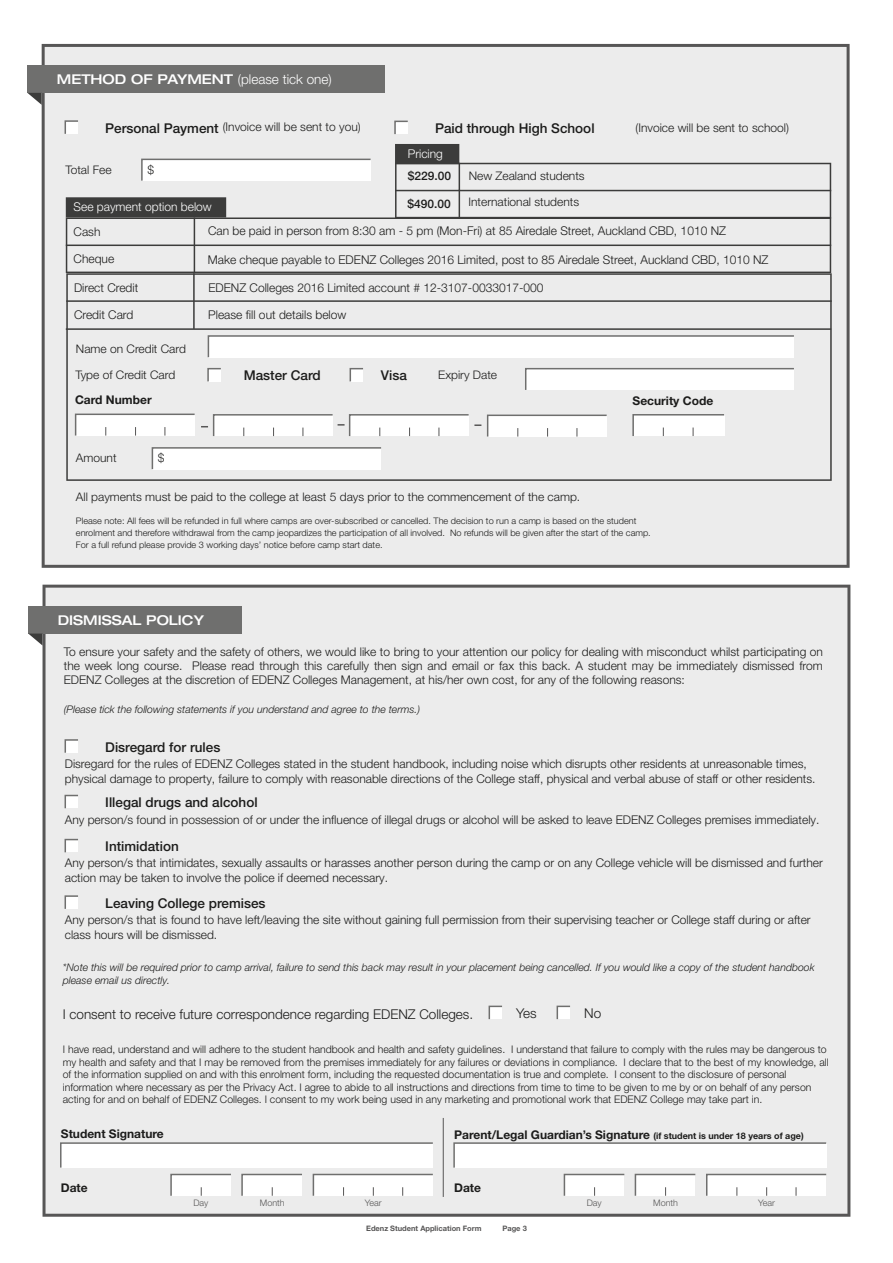
<style>
.page{position:relative;width:893px;height:1263px;background:#fff}
.page>*{position:absolute;margin:0;border:0;box-sizing:border-box;transform-origin:0 0}
.t1{font:500 13.5px "Helvetica Neue LT Pro";color:#1c1c1b}
.t2{font:300 13.5px "Helvetica Neue LT Pro";color:#1c1c1b}
.t3{font:500 expanded 13.5px "Helvetica Neue LT Pro";color:#fff}
.t4{font:300 12px/15.3px "Helvetica Neue LT Pro";color:#1c1c1b}
.t5{font:700 12px "Helvetica Neue LT Pro";color:#1c1c1b}
.t6{font:300 12px "Helvetica Neue LT Pro";color:#fff}
.t7{font:300 11.85px/26px "Helvetica Neue LT Pro";color:#1c1c1b}
.t8{font:500 11.85px "Helvetica Neue LT Pro";color:#1c1c1b}
.t9{font:300 10.5px/12.6px "Helvetica Neue LT Pro";color:#1c1c1b}
.t10{font:italic 300 10.5px/12.6px "Helvetica Neue LT Pro";color:#1c1c1b}
.t11{font:300 9px/11.9px "Helvetica Neue LT Pro";color:#1c1c1b}
.t12{font:300 9px "Helvetica Neue LT Pro";color:#575656}
.t13{font:700 7.5px "Helvetica Neue LT Pro";color:#575656}
.s1{font-weight:300;font-stretch:normal}
.s2{font-weight:500;font-size:13.5px}
.s3{font-size:9px}
</style>
<div class="page">
<div style="left:43px;top:585px;width:807px;height:632px;background:#ececec"></div>
<div style="left:28px;top:606px;width:213px;height:27px;background:#6f6f6e"></div>
<svg style="left:28px;top:633px;width:15px;height:12px"></svg>
<div style="left:42px;top:44px;width:808px;height:524px;background:#ececec"></div>
<div style="left:27px;top:65px;width:358px;height:28px;background:#6f6f6e"></div>
<svg style="left:27px;top:93px;width:15px;height:12px"></svg>
<svg style="left:64px;top:120px;width:16px;height:15px"></svg>
<svg style="left:394px;top:120px;width:15px;height:16px"></svg>
<div style="left:66px;top:273px;width:766px;height:208px;background:#ececec"></div>
<hr style="left:66px;top:300px;width:766px;height:2px;background:#3c3c3b">
<hr style="left:193px;top:273px;width:2px;height:56px;background:#3c3c3b">
<hr style="left:66px;top:328px;width:765px;height:2px;background:#3c3c3b">
<svg style="left:207px;top:334px;width:588px;height:25px"></svg>
<svg style="left:207px;top:367px;width:15px;height:16px"></svg>
<svg style="left:349px;top:367px;width:16px;height:16px"></svg>
<svg style="left:524px;top:367px;width:271px;height:24px"></svg>
<svg style="left:74px;top:413px;width:534px;height:25px"></svg>
<svg style="left:632px;top:413px;width:94px;height:24px"></svg>
<svg style="left:151px;top:446px;width:232px;height:25px"></svg>
<svg style="left:64px;top:738px;width:16px;height:16px"></svg>
<svg style="left:64px;top:794px;width:16px;height:16px"></svg>
<svg style="left:64px;top:838px;width:16px;height:16px"></svg>
<svg style="left:64px;top:894px;width:16px;height:16px"></svg>
<svg style="left:488px;top:1005px;width:16px;height:16px"></svg>
<svg style="left:556px;top:1005px;width:16px;height:16px"></svg>
<svg style="left:59px;top:1141px;width:375px;height:56px"></svg>
<svg style="left:453px;top:1141px;width:375px;height:56px"></svg>
<hr style="left:443px;top:1118px;width:1px;height:79px;background:#575656">
<svg style="left:66px;top:144px;width:765px;height:129px;background:#dadada"></svg>
<p class="t3" style="left:57px;top:71px;width:276px">METHOD OF PAYMENT <span class="s1">(please tick one)</span></p>
<p class="t4" style="left:105px;top:119px;width:257px"><span class="s2">Personal Payment</span> (Invoice will be sent to you)</p>
<p class="t1" style="left:435px;top:120px;width:161px">Paid through High School</p>
<p class="t4" style="left:635px;top:119px;width:155px">(Invoice will be sent to school)</p>
<p class="t7" style="left:65px;top:156px;width:48px">Total Fee</p>
<p class="t7" style="left:147px;top:156px;width:8px">$</p>
<p class="t6" style="left:74px;top:199px;width:140px">See payment option below</p>
<p class="t4" style="left:74px;top:224px;width:28px">Cash</p>
<p class="t4" style="left:74px;top:251px;width:42px">Cheque</p>
<p class="t4" style="left:208px;top:251px;width:562px">Make cheque payable to EDENZ Colleges 2016 Limited, post to 85 Airedale Street, Auckland CBD, 1010 NZ</p>
<p class="t4" style="left:74px;top:280px;width:66px">Direct Credit</p>
<p class="t4" style="left:74px;top:307px;width:61px">Credit Card</p>
<p class="t6" style="left:408px;top:147px;width:37px">Pricing</p>
<p class="t8" style="left:408px;top:169px;width:45px">$229.00</p>
<p class="t7" style="left:469px;top:163px;width:118px">New Zealand students</p>
<p class="t8" style="left:408px;top:197px;width:45px">$490.00</p>
<p class="t7" style="left:468px;top:189px;width:112px">International students</p>
<p class="t4" style="left:208px;top:223px;width:519px">Can be paid in person from 8:30 am - 5 pm (Mon-Fri) at 85 Airedale Street, Auckland CBD, 1010 NZ</p>
<p class="t4" style="left:208px;top:280px;width:337px">EDENZ Colleges 2016 Limited account # 12-3107-0033017-000</p>
<p class="t4" style="left:208px;top:307px;width:140px">Please fill out details below</p>
<p class="t7" style="left:75px;top:335px;width:112px">Name on Credit Card<br>Type of Credit Card</p>
<p class="t1" style="left:244px;top:367px;width:79px">Master Card</p>
<p class="t1" style="left:381px;top:367px;width:28px">Visa</p>
<p class="t7" style="left:438px;top:361px;width:60px">Expiry Date</p>
<p class="t5" style="left:75px;top:392px;width:78px">Card Number</p>
<p class="t5" style="left:633px;top:393px;width:82px">Security Code</p>
<p class="t7" style="left:76px;top:445px;width:42px">Amount</p>
<p class="t7" style="left:158px;top:445px;width:8px">$</p>
<p class="t7" style="left:76px;top:483px;width:506px">All payments must be paid to the college at least 5 days prior to the commencement of the camp.</p>
<p class="t11" style="left:76px;top:515px;width:576px">Please note: All fees will be refunded in full where camps are over-subscribed or cancelled. The decision to run a camp is based on the student enrolment and therefore withdrawal from the camp jeopardizes the participation of all involved. No refunds will be given after the start of the camp.<br>For a full refund please provide 3 working days’ notice before camp start date.</p>
<p class="t3" style="left:58px;top:612px;width:148px">DISMISSAL POLICY</p>
<p class="t4" style="left:64px;top:644px;width:761px;line-height:14.4px;text-align:justify">To ensure your safety and the safety of others, we would like to bring to your attention our policy for dealing with misconduct whilst participating on the week long course. Please read through this carefully then sign and email or fax this back. A student may be immediately dismissed from EDENZ Colleges at the discretion of EDENZ Colleges Management, at his/her own cost, for any of the following reasons:</p>
<p class="t10" style="left:64px;top:703px;width:358px">(Please tick the following statements if you understand and agree to the terms.)</p>
<p class="t1" style="left:105px;top:739px;width:117px">Disregard for rules</p>
<p class="t4" style="left:65px;top:755px;width:752px">Disregard for the rules of EDENZ Colleges stated in the student handbook, including noise which disrupts other residents at unreasonable times, physical damage to property, failure to comply with reasonable directions of the College staff, physical and verbal abuse of staff or other residents.</p>
<p class="t1" style="left:105px;top:794px;width:154px">Illegal drugs and alcohol</p>
<p class="t4" style="left:65px;top:812px;width:756px">Any person/s found in possession of or under the influence of illegal drugs or alcohol will be asked to leave EDENZ Colleges premises immediately.</p>
<p class="t1" style="left:105px;top:838px;width:75px">Intimidation</p>
<p class="t4" style="left:65px;top:855px;width:760px">Any person/s that intimidates, sexually assaults or harasses another person during the camp or on any College vehicle will be dismissed and further action may be taken to involve the police if deemed necessary.</p>
<p class="t1" style="left:105px;top:895px;width:162px">Leaving College premises</p>
<p class="t4" style="left:65px;top:911px;width:747px">Any person/s that is found to have left/leaving the site without gaining full permission from their supervising teacher or College staff during or after class hours will be dismissed.</p>
<p class="t10" style="left:63px;top:961px;width:753px">*Note this will be required prior to camp arrival, failure to send this back may result in your placement being cancelled. If you would like a copy of the student handbook please email us directly.</p>
<p class="t2" style="left:63px;top:1006px;width:412px">I consent to receive future correspondence regarding EDENZ Colleges.</p>
<p class="t2" style="left:516px;top:1005px;width:22px">Yes</p>
<p class="t2" style="left:584px;top:1005px;width:19px">No</p>
<p class="t9" style="left:63px;top:1043px;width:767px">I have read, understand and will adhere to the student handbook and health and safety guidelines. I understand that failure to comply with the rules may be dangerous to my health and safety and that I may be removed from the premises immediately for any failures or deviations in compliance. I declare that to the best of my knowledge, all of the information supplied on and with this enrolment form, including the requested documentation is true and complete. I consent to the disclosure of personal information where necessary as per the Privacy Act. I agree to abide to all instructions and directions from time to time to be given to me by or on behalf of any person acting for and on behalf of EDENZ Colleges. I consent to my work being used in any marketing and promotional work that EDENZ College may take part in.</p>
<p class="t5" style="left:61px;top:1126px;width:104px">Student Signature</p>
<p class="t5" style="left:454px;top:1127px;width:351px">Parent/Legal Guardian’s Signature <span class="s3">(if student is under 18 years of age)</span></p>
<p class="t5" style="left:61px;top:1179px;width:28px">Date</p>
<p class="t12" style="left:193px;top:1198px;width:17px">Day</p>
<p class="t12" style="left:260px;top:1198px;width:26px">Month</p>
<p class="t12" style="left:365px;top:1198px;width:18px">Year</p>
<p class="t5" style="left:454px;top:1179px;width:28px">Date</p>
<p class="t13" style="left:366px;top:1224px;width:117px">Edenz Student Application Form</p>
<p class="t13" style="left:502px;top:1224px;width:26px">Page 3</p>
<p class="t12" style="left:587px;top:1198px;width:17px">Day</p>
<p class="t12" style="left:653px;top:1198px;width:26px">Month</p>
<p class="t12" style="left:758px;top:1198px;width:18px">Year</p>
</div>
